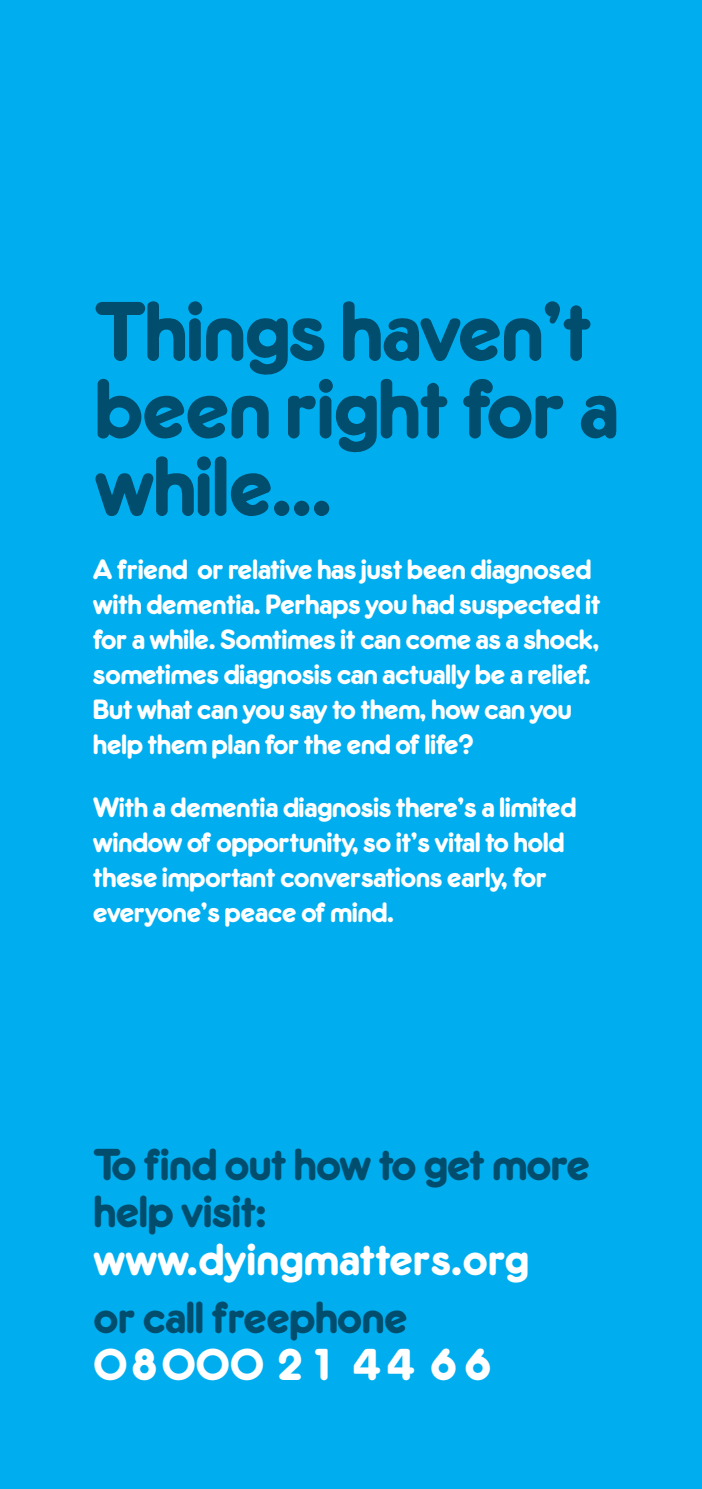
<style>
.page{position:relative;width:702px;height:1489px;background:#fff}
.page>*{position:absolute;margin:0;border:0;box-sizing:border-box;transform-origin:0 0}
.t1{font:75px/77.5px "Allgemeine";color:#004d6d}
.t2{font:40px/47.5px "Allgemeine";color:#004d6d}
.t3{font:40px "Allgemeine";letter-spacing:.02em;color:#fff}
.t4{font:25px/35px "Allgemeine";color:#fff}
</style>
<div class="page">
<div style="left:0;top:0;width:702px;height:1488px;background:#00aeef"></div>
<h1 class="t1" style="left:92px;top:292px;width:524px">Things haven’t been right for a while...</h1>
<p class="t4" style="left:92px;top:551px;width:508px">A friend or relative has just been diagnosed with dementia. Perhaps you had suspected it for a while. Somtimes it can come as a shock, sometimes diagnosis can actually be a relief.<br>But what can you say to them, how can you help them plan for the end of life?</p>
<p class="t4" style="left:92px;top:790px;width:484px">With a dementia diagnosis there’s a limited window of opportunity, so it’s vital to hold these important conversations early, for everyone’s peace of mind.</p>
<h2 class="t2" style="left:92px;top:1140px;width:497px">To find out how to get more help visit:</h2>
<h2 class="t3" style="left:92px;top:1232px;width:436px">www.dyingmatters.org</h2>
<h2 class="t2" style="left:92px;top:1292px;width:315px">or call freephone</h2>
<h2 class="t3" style="left:92px;top:1337px;width:402px">08000 21 44 66</h2>
</div>
